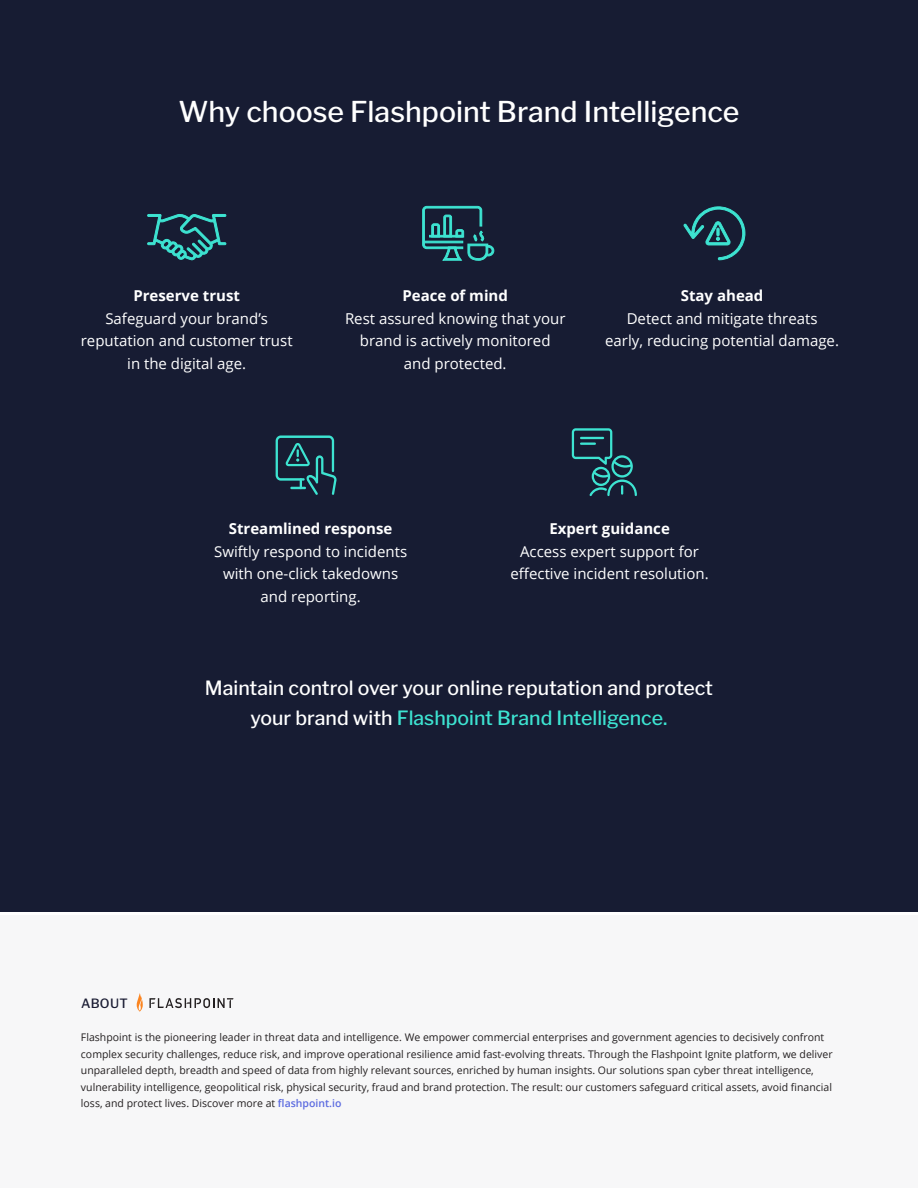
<style>
.page{position:relative;width:918px;height:1188px;background:#fff}
.page>*{position:absolute;margin:0;border:0;box-sizing:border-box;transform-origin:0 0}
.t1{font:500 28.5px "Libre Franklin";color:#fff}
.t2{font:500 19.5px/30px "Libre Franklin";color:#fff;text-align:center}
.t3{font:15px/22.5px "Open Sans";color:#fff;text-align:center}
.t4{font:500 12.75px "Libre Franklin";letter-spacing:.025em;color:#1a1c33}
.t5{font:10.5px/16.5px "Open Sans";color:#231f20}
.s1{font-weight:700}
.s2{color:#3de3d1}
.s3{font-weight:600;color:#5c6be0}
</style>
<div class="page">
<div style="left:0;top:0;width:918px;height:912px;background:#171c33"></div>
<svg style="left:147px;top:214px;width:79px;height:46px"></svg>
<svg style="left:684px;top:207px;width:61px;height:53px"></svg>
<svg style="left:276px;top:435px;width:61px;height:60px"></svg>
<svg style="left:422px;top:206px;width:72px;height:55px"></svg>
<svg style="left:572px;top:428px;width:65px;height:68px"></svg>
<div style="left:0;top:916px;width:918px;height:272px;background:#f7f7f8"></div>
<svg style="left:149px;top:998px;width:85px;height:10px"></svg>
<svg style="left:137px;top:993px;width:6px;height:19px"></svg>
<h2 class="t1" style="left:178px;top:89px;width:563px">Why choose Flashpoint Brand Intelligence</h2>
<h3 class="t3" style="left:81px;top:284px;width:213px"><span class="s1">Preserve trust<br></span>Safeguard your brand’s reputation and customer trust in the digital age.</h3>
<h3 class="t3" style="left:345px;top:284px;width:222px"><span class="s1">Peace of mind<br></span>Rest assured knowing that your brand is actively monitored and protected.</h3>
<h3 class="t3" style="left:605px;top:284px;width:235px"><span class="s1">Stay ahead<br></span>Detect and mitigate threats<br>early, reducing potential damage.</h3>
<h3 class="t3" style="left:214px;top:517px;width:195px"><span class="s1">Streamlined response<br></span>Swiftly respond to incidents with one-click takedowns and reporting.</h3>
<h3 class="t3" style="left:511px;top:517px;width:200px"><span class="s1">Expert guidance<br></span>Access expert support for effective incident resolution.</h3>
<h2 class="t2" style="left:205px;top:671px;width:510px">Maintain control over your online reputation and protect your brand with <span class="s2">Flashpoint Brand Intelligence.</span></h2>
<p class="t4" style="left:81px;top:993px;width:48px">ABOUT</p>
<p class="t5" style="left:81px;top:1029px;width:753px">Flashpoint is the pioneering leader in threat data and intelligence. We empower commercial enterprises and government agencies to decisively confront complex security challenges, reduce risk, and improve operational resilience amid fast-evolving threats. Through the Flashpoint Ignite platform, we deliver unparalleled depth, breadth and speed of data from highly relevant sources, enriched by human insights. Our solutions span cyber threat intelligence, vulnerability intelligence, geopolitical risk, physical security, fraud and brand protection. The result: our customers safeguard critical assets, avoid financial loss, and protect lives. Discover more at <span class="s3">flashpoint.io</span></p>
</div>
